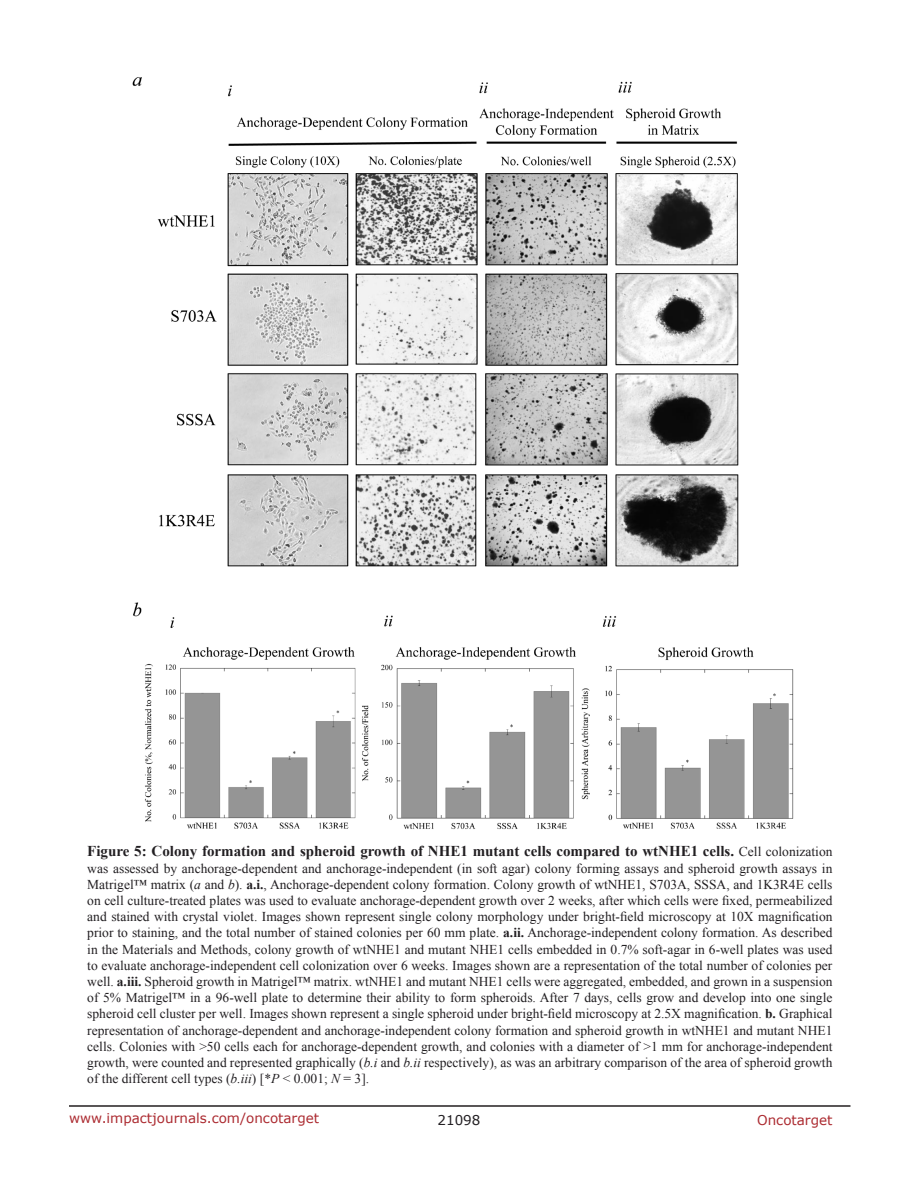
<style>
.page{position:relative;width:918px;height:1188px;background:#fff}
.page>*{position:absolute;margin:0;border:0;box-sizing:border-box;transform-origin:0 0}
.FigureText{font:700 15px "Times New Roman";color:#221f22}
.FigureText-2{font:13.5px/16.2px "Times New Roman";color:#221f22;text-align:justify}
.t1{font:13.5px "Verdana";color:#ac2b31}
.t2{font:13.5px "Verdana";color:#221f22}
.s1{font-weight:400;font-size:13.5px}
.s2{font-style:italic}
.s3{font-weight:700}
</style>
<div class="page">
<hr style="left:69px;top:1105px;width:781px;height:2px;background:#231f20">
<img style="left:132px;top:77px;width:662px;height:753px">
<p class="FigureText" style="left:87px;top:841px;width:747px">Figure 5: Colony formation and spheroid growth of NHE1 mutant cells compared to wtNHE1 cells. <span class="s1">Cell colonization</span></p>
<p class="FigureText-2" style="left:87px;top:860px;width:747px">was assessed by anchorage-dependent and anchorage-independent (in soft agar) colony forming assays and spheroid growth assays in Matrigel™ matrix (<span class="s2">a</span> and <span class="s2">b</span>). <span class="s3">a.i.</span>, Anchorage-dependent colony formation. Colony growth of wtNHE1, S703A, SSSA, and 1K3R4E cells on cell culture-treated plates was used to evaluate anchorage-dependent growth over 2 weeks, after which cells were fixed, permeabilized and stained with crystal violet. Images shown represent single colony morphology under bright-field microscopy at 10X magnification prior to staining, and the total number of stained colonies per 60 mm plate. <span class="s3">a.ii.</span> Anchorage-independent colony formation. As described in the Materials and Methods, colony growth of wtNHE1 and mutant NHE1 cells embedded in 0.7% soft-agar in 6-well plates was used to evaluate anchorage-independent cell colonization over 6 weeks. Images shown are a representation of the total number of colonies per well. <span class="s3">a.iii.</span> Spheroid growth in Matrigel™ matrix. wtNHE1 and mutant NHE1 cells were aggregated, embedded, and grown in a suspension of 5% Matrigel™ in a 96-well plate to determine their ability to form spheroids. After 7 days, cells grow and develop into one single spheroid cell cluster per well. Images shown represent a single spheroid under bright-field microscopy at 2.5X magnification. <span class="s3">b.</span> Graphical representation of anchorage-dependent and anchorage-independent colony formation and spheroid growth in wtNHE1 and mutant NHE1 cells. Colonies with &gt;50 cells each for anchorage-dependent growth, and colonies with a diameter of &gt;1 mm for anchorage-independent growth, were counted and represented graphically (<span class="s2">b.i</span> and <span class="s2">b.ii</span> respectively), as was an arbitrary comparison of the area of spheroid growth of the different cell types (<span class="s2">b.iii</span>) [*<span class="s2">P</span> &lt; 0.001; <span class="s2">N</span> = 3].</p>
<p class="t1" style="left:69px;top:1109px;width:252px">www.impactjournals.com/oncotarget</p>
<p class="t2" style="left:438px;top:1111px;width:44px">21098</p>
<p class="t1" style="left:757px;top:1111px;width:77px">Oncotarget</p>
</div>
